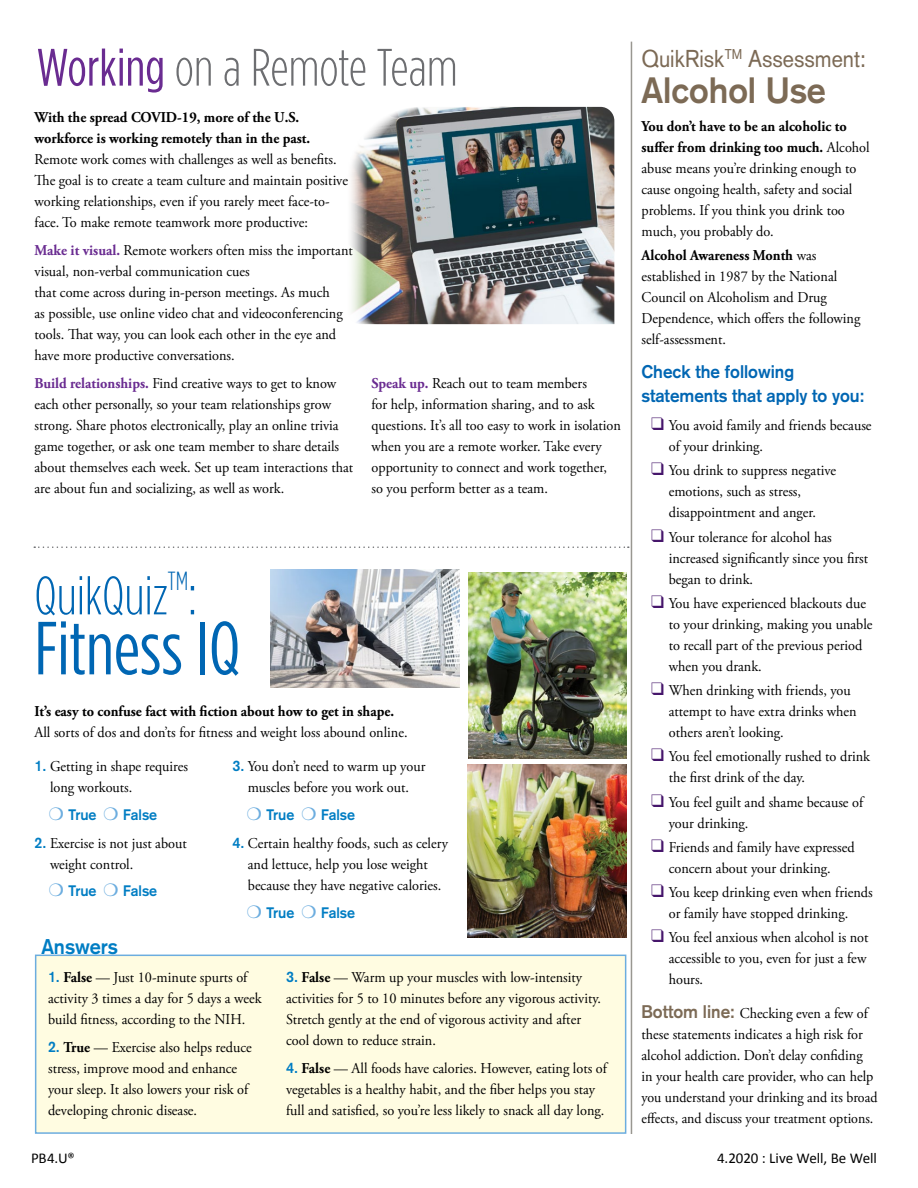
<style>
.page{position:relative;width:918px;height:1188px;background:#fff}
.page>*{position:absolute;margin:0;border:0;box-sizing:border-box;transform-origin:0 0}
.MainHeadline_HOPE{font:75px "Gotham Condensed";letter-spacing:-.005em;color:#0066b3}
.MainHeadline_HOPE-2{font:300 54px "Gotham Condensed";letter-spacing:-.005em;color:#0066b3}
.Main_Headline_HOPE{font:300 52.5px "Gotham Condensed";letter-spacing:-.005em;color:#6d6e71}
.Main_Body_Text_HOPE{font:700 36px "Akzidenz Grotesk";color:#7c6a55;scale:.95 1}
.Main_Body_Text_HOPE-2{font:24px "Akzidenz Grotesk";color:#7c6a55;scale:.9 1}
.Main_Body_Text_HOPE-3{font:700 21px "Akzidenz Grotesk";color:#007dc3;scale:.95 1}
.Main_Body_Text_HOPE-4{font:700 18px/24px "Akzidenz Grotesk";color:#0066b3;scale:.95 1}
.Main_Body_Text_HOPE-5{font:15px/21px "Adobe Garamond Pro";color:#000;scale:.95 1}
.Main_Body_Text_HOPE-6{font:700 15px "Akzidenz Grotesk";color:#007dc3;scale:.95 1}
.subhead{font:15px "Calibri";letter-spacing:-.005em;color:#000}
.s1{font-weight:400;color:#6a2c91}
.s2{font-weight:700}
.s3{font-weight:700;color:#6a2c91}
.s4{font-family:"Akzidenz Grotesk";font-weight:700;color:#007dc3}
.s5{color:#46166b}
.s6{font-family:"Akzidenz Grotesk";font-weight:700;font-size:18px;color:#7c6a55}
</style>
<div class="page">
<div style="left:35px;top:955px;width:591px;height:179px;background:#fffce1;border:2px solid #6caddf"></div>
<img style="left:469px;top:572px;width:157px;height:187px">
<img style="left:468px;top:764px;width:158px;height:173px">
<img style="left:271px;top:569px;width:189px;height:119px">
<svg style="left:34px;top:546px;width:595px;height:2px"></svg>
<hr style="left:631px;top:42px;width:1px;height:1092px;background:#999791">
<img style="left:351px;top:107px;width:263px;height:217px">
<p class="Main_Headline_HOPE" style="left:37px;top:38px;width:422px"><span class="s1">Working</span> on a Remote Team</p>
<p class="Main_Body_Text_HOPE-5" style="left:35px;top:108px;width:331px"><span class="s2">With the spread COVID-19, more of the U.S. workforce is working remotely than in the past.<br></span>Remote work comes with challenges as well as benefits.<br>The goal is to create a team culture and maintain positive working relationships, even if you rarely meet face-to&shy;face. To make remote teamwork more productive:</p>
<p class="Main_Body_Text_HOPE-5" style="left:35px;top:240px;width:337px"><span class="s3">Make it visual.</span> Remote workers often miss the important visual, non-verbal communication cues<br>that come across during in-person meetings. As much<br>as possible, use online video chat and videoconferencing tools. That way, you can look each other in the eye and have more productive conversations.</p>
<p class="Main_Body_Text_HOPE-5" style="left:35px;top:373px;width:337px"><span class="s3">Build relationships.</span> Find creative ways to get to know each other personally, so your team relationships grow strong. Share photos electronically, play an online trivia game together, or ask one team member to share details about themselves each week. Set up team interactions that are about fun and socializing, as well as work.</p>
<p class="Main_Body_Text_HOPE-5" style="left:372px;top:373px;width:264px"><span class="s3">Speak up.</span> Reach out to team members<br>for help, information sharing, and to ask questions. It’s all too easy to work in isolation when you are a remote worker. Take every opportunity to connect and work together, so you perform better as a team.</p>
<p class="MainHeadline_HOPE-2" style="left:35px;top:565px;width:164px">QuikQuiz<sup>TM</sup>:</p>
<p class="MainHeadline_HOPE" style="left:35px;top:605px;width:207px">Fitness IQ</p>
<p class="Main_Body_Text_HOPE-5" style="left:35px;top:701px;width:394px"><span class="s2">It’s easy to confuse fact with fiction about how to get in shape.<br></span>All sorts of dos and don’ts for fitness and weight loss abound online.</p>
<p class="Main_Body_Text_HOPE-5" style="left:50px;top:756px;width:147px;text-indent:-15px"><span class="s4">1.</span> Getting in shape requires long workouts.</p>
<p class="Main_Body_Text_HOPE-6" style="left:68px;top:806px;width:31px">True</p>
<p class="Main_Body_Text_HOPE-6" style="left:123px;top:806px;width:37px">False</p>
<p class="Main_Body_Text_HOPE-5" style="left:50px;top:833px;width:145px;text-indent:-15px"><span class="s4">2.</span> Exercise is not just about weight control.</p>
<p class="Main_Body_Text_HOPE-6" style="left:68px;top:882px;width:31px">True</p>
<p class="Main_Body_Text_HOPE-6" style="left:123px;top:882px;width:37px">False</p>
<p class="Main_Body_Text_HOPE-5" style="left:232px;top:757px;width:205px;text-align:center"><span class="s4">3.</span> You don’t need to warm up your muscles before you work out.</p>
<p class="Main_Body_Text_HOPE-6" style="left:266px;top:806px;width:31px">True</p>
<p class="Main_Body_Text_HOPE-6" style="left:321px;top:806px;width:37px">False</p>
<p class="Main_Body_Text_HOPE-5" style="left:232px;top:833px;width:228px;text-align:center"><span class="s4">4.</span> Certain healthy foods, such as celery and lettuce, help you lose weight because they have negative calories.</p>
<p class="Main_Body_Text_HOPE-6" style="left:266px;top:904px;width:31px">True</p>
<p class="Main_Body_Text_HOPE-6" style="left:321px;top:904px;width:37px">False</p>
<p class="Main_Body_Text_HOPE-3" style="left:41px;top:934px;width:82px">Answers</p>
<p class="Main_Body_Text_HOPE-5" style="left:48px;top:967px;width:226px"><span class="s4">1.</span> <span class="s2">False</span> — Just 10-minute spurts of activity 3 times a day for 5 days a week build fitness, according to the NIH.</p>
<p class="Main_Body_Text_HOPE-5" style="left:48px;top:1037px;width:216px"><span class="s4">2.</span> <span class="s2">True</span> — Exercise also helps reduce stress, improve mood and enhance your sleep. It also lowers your risk of developing chronic disease.</p>
<p class="Main_Body_Text_HOPE-5" style="left:286px;top:967px;width:333px"><span class="s4">3.</span> <span class="s2">False</span> — Warm up your muscles with low-intensity activities for 5 to 10 minutes before any vigorous activity.<br>Stretch gently at the end of vigorous activity and after cool down to reduce strain.</p>
<p class="Main_Body_Text_HOPE-5" style="left:286px;top:1058px;width:339px"><span class="s4">4.</span> <span class="s2">False</span> — All foods have calories. However, eating lots of vegetables is a healthy habit, and the fiber helps you stay full and satisfied, so you’re less likely to snack all day long.</p>
<p class="Main_Body_Text_HOPE-2" style="left:642px;top:45px;width:251px">QuikRisk<sup>TM</sup> Assessment:</p>
<p class="Main_Body_Text_HOPE" style="left:642px;top:70px;width:196px">Alcohol Use</p>
<p class="Main_Body_Text_HOPE-5" style="left:642px;top:116px;width:242px"><span class="s2">You don’t have to be an alcoholic to suffer from drinking too much.</span> Alcohol abuse means you’re drinking enough to cause ongoing health, safety and social problems. If you think you drink too much, you probably do.</p>
<p class="Main_Body_Text_HOPE-5" style="left:642px;top:246px;width:232px"><span class="s2">Alcohol Awareness Month</span> was established in 1987 by the National<br>Council on Alcoholism and Drug<br>Dependence, which offers the following self-assessment.</p>
<p class="Main_Body_Text_HOPE-4" style="left:642px;top:360px;width:236px">Check the following statements that apply to you:</p>
<p class="Main_Body_Text_HOPE-5" style="left:669px;top:415px;width:215px;text-indent:-18px"><span class="s5">❑</span> You avoid family and friends because of your drinking.</p>
<p class="Main_Body_Text_HOPE-5" style="left:669px;top:461px;width:178px;text-indent:-18px"><span class="s5">❑</span> You drink to suppress negative emotions, such as stress, disappointment and anger.</p>
<p class="Main_Body_Text_HOPE-5" style="left:669px;top:527px;width:211px;text-indent:-18px"><span class="s5">❑</span> Your tolerance for alcohol has increased significantly since you first began to drink.</p>
<p class="Main_Body_Text_HOPE-5" style="left:669px;top:593px;width:216px;text-indent:-18px"><span class="s5">❑</span> You have experienced blackouts due to your drinking, making you unable to recall part of the previous period when you drank.</p>
<p class="Main_Body_Text_HOPE-5" style="left:669px;top:680px;width:199px;text-indent:-18px"><span class="s5">❑</span> When drinking with friends, you attempt to have extra drinks when others aren’t looking.</p>
<p class="Main_Body_Text_HOPE-5" style="left:669px;top:747px;width:213px;text-indent:-18px"><span class="s5">❑</span> You feel emotionally rushed to drink the first drink of the day.</p>
<p class="Main_Body_Text_HOPE-5" style="left:669px;top:792px;width:206px;text-indent:-18px"><span class="s5">❑</span> You feel guilt and shame because of your drinking.</p>
<p class="Main_Body_Text_HOPE-5" style="left:651px;top:837px;width:216px;text-align:center"><span class="s5">❑</span> Friends and family have expressed concern about your drinking.</p>
<p class="Main_Body_Text_HOPE-5" style="left:651px;top:882px;width:235px;text-align:center"><span class="s5">❑</span> You keep drinking even when friends or family have stopped drinking.</p>
<p class="Main_Body_Text_HOPE-5" style="left:669px;top:928px;width:212px;text-indent:-18px"><span class="s5">❑</span> You feel anxious when alcohol is not accessible to you, even for just a few hours.</p>
<p class="Main_Body_Text_HOPE-5" style="left:642px;top:1004px;width:250px"><span class="s6">Bottom line:</span> Checking even a few of these statements indicates a high risk for alcohol addiction. Don’t delay confiding in your health care provider, who can help you understand your drinking and its broad effects, and discuss your treatment options.</p>
<p class="subhead" style="left:31px;top:1149px;width:45px">PB4.U®</p>
<p class="subhead" style="left:717px;top:1149px;width:161px">4.2020 : Live Well, Be Well</p>
</div>
